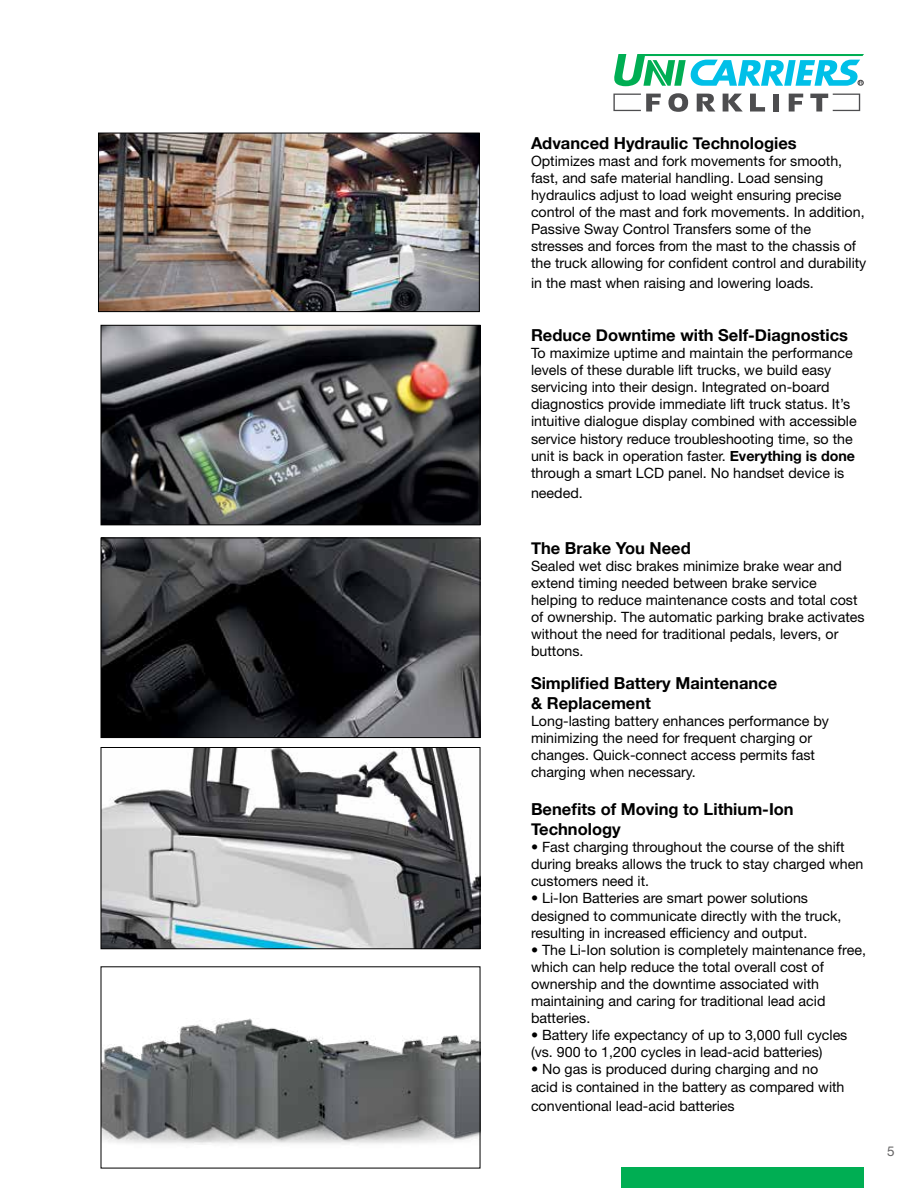
<style>
.page{position:relative;width:918px;height:1188px;background:#fff}
.page>*{position:absolute;margin:0;border:0;box-sizing:border-box;transform-origin:0 0}
.t1{font:700 16.5px/19.8px "Helvetica Neue";color:#000}
.t2{font:14.25px/17.1px "Helvetica Neue LT Std";color:#000}
.t3{font:13.5px "Helvetica Neue LT Std";color:#656465}
.s1{font-family:"Helvetica Neue";font-weight:700}
</style>
<div class="page">
<div style="left:621px;top:1167px;width:243px;height:21px;background:#00ae53"></div>
<svg style="left:613px;top:94px;width:48px;height:18px"></svg>
<svg style="left:668px;top:93px;width:20px;height:19px"></svg>
<svg style="left:697px;top:94px;width:18px;height:18px"></svg>
<svg style="left:723px;top:94px;width:20px;height:18px"></svg>
<svg style="left:750px;top:94px;width:15px;height:18px"></svg>
<div style="left:773px;top:94px;width:6px;height:18px;background:#4d4d4f"></div>
<svg style="left:789px;top:94px;width:14px;height:18px"></svg>
<svg style="left:810px;top:94px;width:50px;height:18px"></svg>
<svg style="left:614px;top:54px;width:250px;height:32px"></svg>
<img style="left:103px;top:749px;width:375px;height:198px">
<div style="left:101px;top:747px;width:379px;height:202px;border:1px solid #000"></div>
<img style="left:103px;top:327px;width:375px;height:196px">
<div style="left:101px;top:325px;width:379px;height:200px;border:1px solid #000"></div>
<img style="left:103px;top:540px;width:375px;height:196px">
<div style="left:101px;top:538px;width:379px;height:200px;border:1px solid #000"></div>
<img style="left:100px;top:135px;width:378px;height:175px">
<div style="left:98px;top:133px;width:382px;height:179px;border:1px solid #000"></div>
<img style="left:103px;top:1018px;width:375px;height:127px">
<p class="t1" style="left:531px;top:133px;width:267px">Advanced Hydraulic Technologies</p>
<p class="t2" style="left:531px;top:152px;width:337px">Optimizes mast and fork movements for smooth, fast, and safe material handling. Load sensing hydraulics adjust to load weight ensuring precise control of the mast and fork movements. In addition, Passive Sway Control Transfers some of the stresses and forces from the mast to the chassis of the truck allowing for confident control and durability</p>
<p class="t2" style="left:531px;top:274px;width:284px">in the mast when raising and lowering loads.</p>
<p class="t1" style="left:531px;top:326px;width:319px">Reduce Downtime with Self-Diagnostics</p>
<p class="t2" style="left:531px;top:344px;width:327px">To maximize uptime and maintain the performance levels of these durable lift trucks, we build easy servicing into their design. Integrated on-board diagnostics provide immediate lift truck status. It’s intuitive dialogue display combined with accessible service history reduce troubleshooting time, so the unit is back in operation faster. <span class="s1">Everything is done </span>through a smart LCD panel. No handset device is</p>
<p class="t2" style="left:531px;top:484px;width:53px">needed.</p>
<p class="t1" style="left:531px;top:538px;width:161px">The Brake You Need</p>
<p class="t2" style="left:531px;top:557px;width:335px">Sealed wet disc brakes minimize brake wear and extend timing needed between brake service helping to reduce maintenance costs and total cost of ownership. The automatic parking brake activates without the need for traditional pedals, levers, or buttons.</p>
<p class="t1" style="left:531px;top:673px;width:248px">Simplified Battery Maintenance &amp; Replacement</p>
<p class="t2" style="left:531px;top:712px;width:299px">Long-lasting battery enhances performance by minimizing the need for frequent charging or changes. Quick-connect access permits fast charging when necessary.</p>
<p class="t1" style="left:531px;top:800px;width:264px">Benefits of Moving to Lithium-Ion<br>Technology</p>
<p class="t2" style="left:531px;top:838px;width:334px">• Fast charging throughout the course of the shift during breaks allows the truck to stay charged when customers need it.</p>
<p class="t2" style="left:531px;top:890px;width:312px">• Li-Ion Batteries are smart power solutions designed to communicate directly with the truck, resulting in increased efficiency and output.</p>
<p class="t2" style="left:531px;top:941px;width:336px">• The Li-Ion solution is completely maintenance free, which can help reduce the total overall cost of ownership and the downtime associated with maintaining and caring for traditional lead acid batteries.</p>
<p class="t2" style="left:531px;top:1026px;width:318px">• Battery life expectancy of up to 3,000 full cycles (vs. 900 to 1,200 cycles in lead-acid batteries)</p>
<p class="t2" style="left:531px;top:1061px;width:315px">• No gas is produced during charging and no acid is contained in the battery as compared with</p>
<p class="t2" style="left:531px;top:1098px;width:205px">conventional lead-acid batteries</p>
<p class="t3" style="left:887px;top:1143px;width:9px">5</p>
</div>
